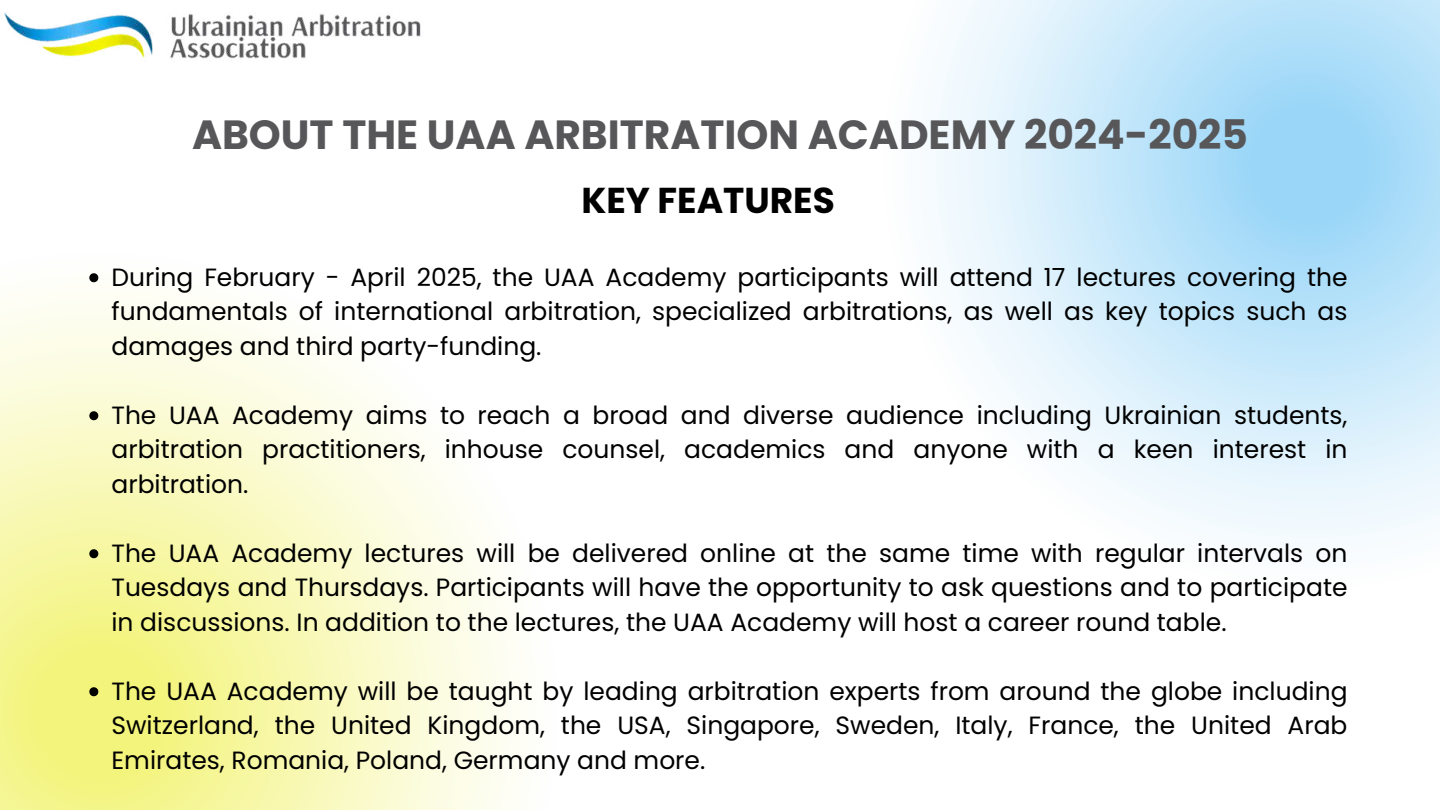
<style>
.page{position:relative;width:1440px;height:810px;background:#fff}
.page>*{position:absolute;margin:0;border:0;box-sizing:border-box;transform-origin:0 0}
.t1{font:700 40.7px "Poppins";color:#575759}
.t2{font:700 36px "Poppins";color:#000}
.t3{font:25px/34.5px "Poppins";color:#000;text-align:justify}
</style>
<div class="page">
<img style="left:4px;top:12px;width:417px;height:49px">
<svg style="left:0;top:276px;width:515px;height:534px"></svg>
<svg style="left:935px;top:0;width:505px;height:539px"></svg>
<svg style="left:89px;top:273px;width:9px;height:9px"></svg>
<svg style="left:89px;top:411px;width:9px;height:9px"></svg>
<svg style="left:89px;top:549px;width:9px;height:9px"></svg>
<svg style="left:89px;top:687px;width:9px;height:9px"></svg>
<h1 class="t1" style="left:192px;top:107px;width:1057px">ABOUT THE UAA ARBITRATION ACADEMY 2024-2025</h1>
<h2 class="t2" style="left:581px;top:175px;width:255px">KEY FEATURES</h2>
<p class="t3" style="left:112px;top:260px;width:1238px">During February - April 2025, the UAA Academy participants will attend 17 lectures covering the fundamentals of international arbitration, specialized arbitrations, as well as key topics such as damages and third party-funding.</p>
<p class="t3" style="left:112px;top:398px;width:1238px">The UAA Academy aims to reach a broad and diverse audience including Ukrainian students, arbitration practitioners, inhouse counsel, academics and anyone with a keen interest in arbitration.</p>
<p class="t3" style="left:112px;top:536px;width:1238px">The UAA Academy lectures will be delivered online at the same time with regular intervals on Tuesdays and Thursdays. Participants will have the opportunity to ask questions and to participate in discussions. In addition to the lectures, the UAA Academy will host a career round table.</p>
<p class="t3" style="left:112px;top:674px;width:1238px">The UAA Academy will be taught by leading arbitration experts from around the globe including Switzerland, the United Kingdom, the USA, Singapore, Sweden, Italy, France, the United Arab Emirates, Romania, Poland, Germany and more.</p>
</div>
